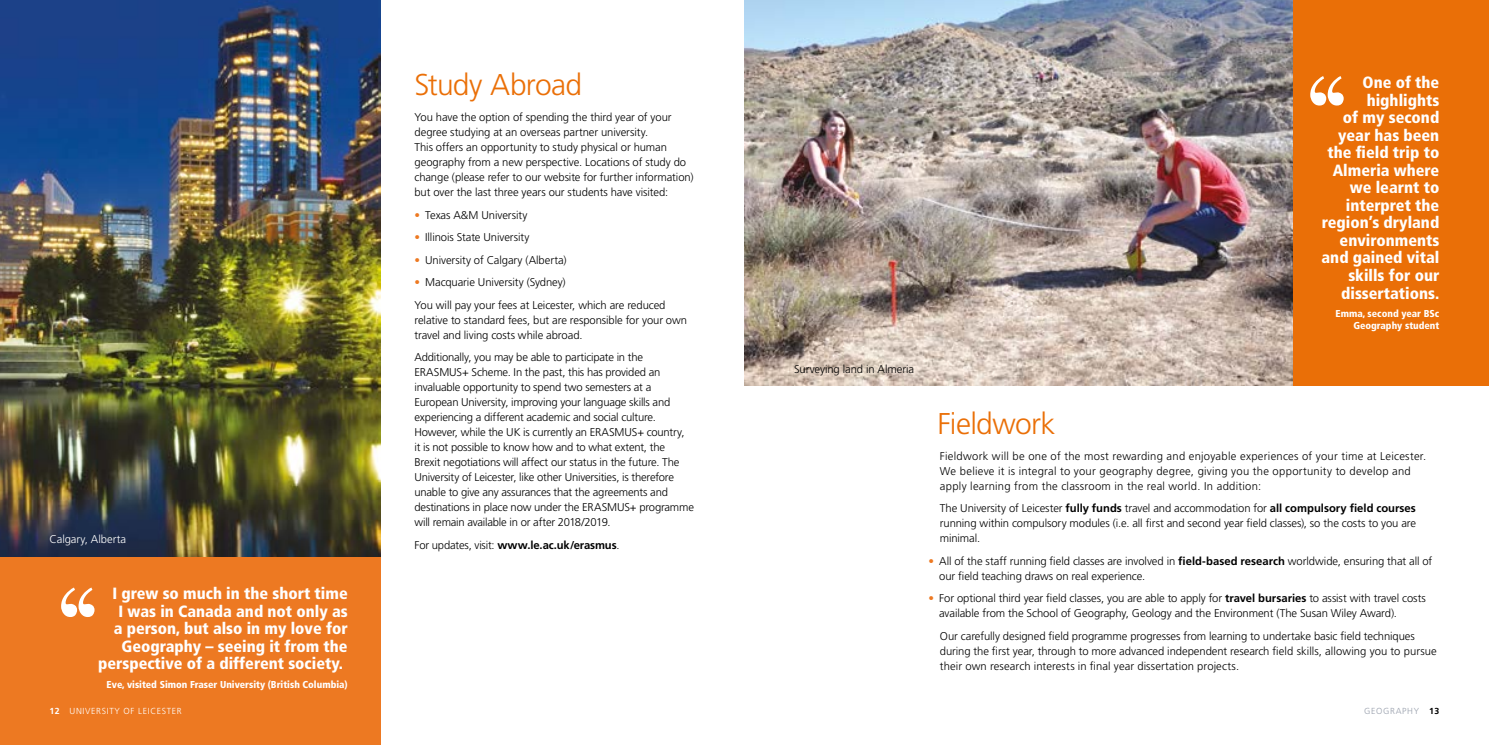
<style>
.page{position:relative;width:1489px;height:745px;background:#fff}
.page>*{position:absolute;margin:0;border:0;box-sizing:border-box;transform-origin:0 0}
.t1{font:300 30px "Frutiger LT Std";letter-spacing:-.025em;color:#ea6f07}
.t2{font:900 condensed 16.25px/17.5px "Frutiger LT Std";color:#fff;text-align:right}
.t3{font:300 11.25px/15px "Frutiger LT Std";letter-spacing:-.01em;color:#000}
.t4{font:300 11.25px/15px "Frutiger LT Std";letter-spacing:.025em;color:#000}
.t5{font:700 11.25px "Frutiger LT Std";letter-spacing:-.01em;color:#000}
.t6{font:300 11.25px "Frutiger LT Std";letter-spacing:-.01em;color:#fff}
.t7{font:900 condensed 10px/11.2px "Frutiger LT Std";color:#fff;text-align:right}
.t8{font:300 8.75px "Frutiger LT Std";letter-spacing:.075em;color:#fff}
.t9{font:300 8.75px "Frutiger LT Std";letter-spacing:.075em;color:#989fac}
.s1{font-weight:300;font-stretch:normal;color:#ed7922}
.s2{color:#ed7922}
.s3{font-weight:300}
.s4{font-weight:700}
.s5{font-weight:700;color:#000}
</style>
<div class="page">
<img style="left:0;top:0;width:380px;height:557px">
<div style="left:0;top:557px;width:380px;height:187px;background:#ed7922"></div>
<svg style="left:61px;top:587px;width:33px;height:29px"></svg>
<img style="left:744px;top:0;width:549px;height:385px">
<div style="left:1293px;top:0;width:195px;height:385px;background:#ea6f07"></div>
<svg style="left:1310px;top:76px;width:33px;height:29px"></svg>
<p class="t6" style="left:50px;top:532px;width:78px">Calgary, Alberta</p>
<h2 class="t2" style="left:98px;top:584px;width:251px">I grew so much in the short time<br>I was in Canada and not only as<br>a person, but also in my love for<br>Geography – seeing it from the perspective of a different society.<span class="s1">.</span></h2>
<p class="t7" style="left:107px;top:678px;width:242px">Eve, visited Simon Fraser University (British Columbia)</p>
<h1 class="t1" style="left:414px;top:68px;width:169px">Study Abroad</h1>
<p class="t3" style="left:414px;top:110px;width:280px">You have the option of spending the third year of your degree studying at an overseas partner university.<br>This offers an opportunity to study physical or human geography from a new perspective. Locations of study do change (please refer to our website for further information) but over the last three years our students have visited:</p>
<p class="t3" style="left:414px;top:207px;width:114px"><span class="s2">•</span> Texas A&amp;M University</p>
<p class="t3" style="left:414px;top:230px;width:116px"><span class="s2">•</span> Illinois State University</p>
<p class="t3" style="left:414px;top:252px;width:154px"><span class="s2">•</span> University of Calgary (Alberta)</p>
<p class="t3" style="left:414px;top:271px;width:252px;line-height:22.5px"><span class="s2">•</span> Macquarie University (Sydney)<br>You will pay your fees at Leicester, which are reduced</p>
<p class="t3" style="left:414px;top:312px;width:274px">relative to standard fees, but are responsible for your own travel and living costs while abroad.</p>
<p class="t3" style="left:414px;top:350px;width:281px">Additionally, you may be able to participate in the ERASMUS+ Scheme. In the past, this has provided an invaluable opportunity to spend two semesters at a European University, improving your language skills and experiencing a different academic and social culture.<br>However, while the UK is currently an ERASMUS+ country,<br>it is not possible to know how and to what extent, the<br>Brexit negotiations will affect our status in the future. The University of Leicester, like other Universities, is therefore unable to give any assurances that the agreements and destinations in place now under the ERASMUS+ programme will remain available in or after 2018/2019.</p>
<p class="t5" style="left:414px;top:538px;width:206px"><span class="s3">For updates, visit:</span> www.le.ac.uk/erasmus<span class="s3">.</span></p>
<p class="t3" style="left:794px;top:361px;width:121px">Surveying land in Almeria</p>
<h2 class="t2" style="left:1321px;top:74px;width:119px">One of the highlights<br>of my second year has been the field trip to<br>Almeria where we learnt to interpret the region’s dryland environments and gained vital skills for our dissertations.</h2>
<p class="t7" style="left:1335px;top:308px;width:105px">Emma, second year BSc<br>Geography student</p>
<h1 class="t1" style="left:937px;top:406px;width:120px">Fieldwork</h1>
<p class="t4" style="left:939px;top:448px;width:488px">Fieldwork will be one of the most rewarding and enjoyable experiences of your time at Leicester.<br>We believe it is integral to your geography degree, giving you the opportunity to develop and apply learning from the classroom in the real world. In addition:</p>
<p class="t3" style="left:939px;top:500px;width:478px;text-align:justify">The University of Leicester <span class="s4">fully funds</span> travel and accommodation for <span class="s4">all compulsory field courses </span>running within compulsory modules (i.e. all first and second year field classes), so the costs to you are minimal.</p>
<p class="t3" style="left:939px;top:553px;width:494px;text-indent:-11px"><span class="s2">•</span> All of the staff running field classes are involved in <span class="s4">field-based research</span> worldwide, ensuring that all of our field teaching draws on real experience.</p>
<p class="t3" style="left:939px;top:590px;width:488px;text-indent:-11px"><span class="s2">•</span> For optional third year field classes, you are able to apply for <span class="s4">travel bursaries</span> to assist with travel costs available from the School of Geography, Geology and the Environment (The Susan Wiley Award).</p>
<p class="t3" style="left:939px;top:628px;width:498px">Our carefully designed field programme progresses from learning to undertake basic field techniques during the first year, through to more advanced independent research field skills, allowing you to pursue their own research interests in final year dissertation projects.</p>
<p class="t8" style="left:50px;top:705px;width:134px"><span class="s4">12</span> UNIVERSITY OF LEICESTER</p>
<p class="t9" style="left:1364px;top:705px;width:77px">GEOGRAPHY <span class="s5">13</span></p>
</div>
